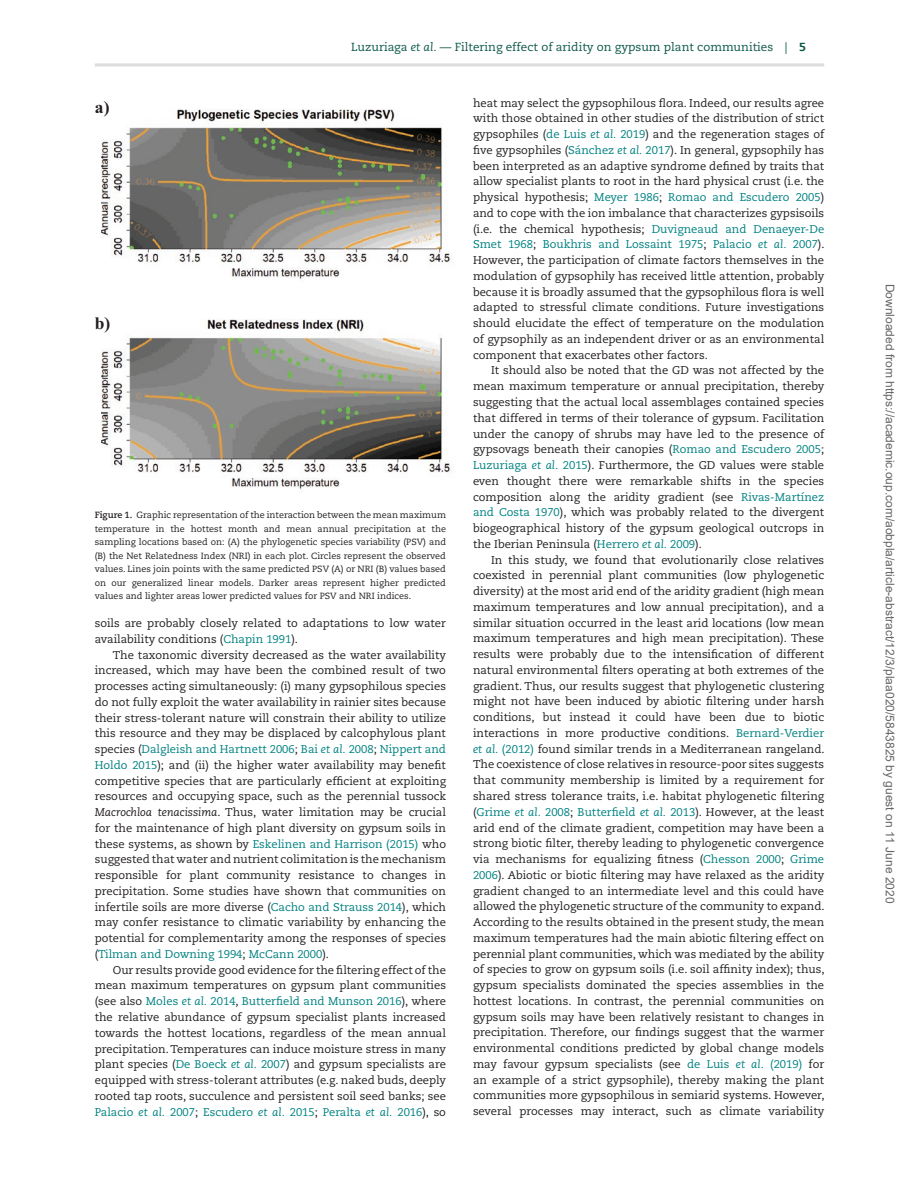
<style>
.page{position:relative;width:919px;height:1187px;background:#fff}
.page>*{position:absolute;margin:0;border:0;box-sizing:border-box;transform-origin:0 0}
.t1{font:700 17.55px "Times New Roman";color:#231f20}
.t2{font:12px "Arial";color:#666}
.t3{font:11.7px "Caecilia LT Std";color:#0d5948}
.t4{font:11.25px/15.8px "Caecilia LT Std";color:#231f20;text-align:justify}
.t5{font:9px/13.5px "Caecilia LT Std";color:#231f20;text-align:justify}
.s1{font-style:italic}
.s2{font-weight:800}
.s3{font-weight:700}
.s4{color:#008181}
.s5{font-style:italic;color:#008181}
</style>
<div class="page">
<hr style="left:95px;top:63px;width:729px;height:3px;background:#dcdddf">
<img style="left:102px;top:109px;width:349px;height:170px">
<img style="left:102px;top:319px;width:349px;height:170px">
<p class="t3" style="left:351px;top:41px;width:456px">Luzuriaga <span class="s1">et al.</span> — Filtering effect of aridity on gypsum plant communities | <span class="s2">5</span></p>
<h1 class="t1" style="left:95px;top:94px;width:16px">a)</h1>
<h1 class="t1" style="left:95px;top:311px;width:17px">b)</h1>
<p class="t5" style="left:95px;top:508px;width:353px"><span class="s3">Figure 1.</span> Graphic representation of the interaction between the mean maximum temperature in the hottest month and mean annual precipitation at the sampling locations based on: (A) the phylogenetic species variability (PSV) and (B) the Net Relatedness Index (NRI) in each plot. Circles represent the observed values. Lines join points with the same predicted PSV (A) or NRI (B) values based on our generalized linear models. Darker areas represent higher predicted values and lighter areas lower predicted values for PSV and NRI indices.</p>
<p class="t4" style="left:95px;top:615px;width:352px">soils are probably closely related to adaptations to low water availability conditions (<span class="s4">Chapin 1991</span>).</p>
<p class="t4" style="left:95px;top:647px;width:353px;text-indent:18px">The taxonomic diversity decreased as the water availability increased, which may have been the combined result of two processes acting simultaneously: (i) many gypsophilous species do not fully exploit the water availability in rainier sites because their stress-tolerant nature will constrain their ability to utilize this resource and they may be displaced by calcophylous plant species (<span class="s4">Dalgleish and Hartnett 2006</span>; <span class="s4">Bai</span> <span class="s5">et al.</span> <span class="s4">2008</span>; <span class="s4">Nippert and Holdo 2015</span>); and (ii) the higher water availability may benefit competitive species that are particularly efficient at exploiting resources and occupying space, such as the perennial tussock <span class="s1">Macrochloa tenacissima</span>. Thus, water limitation may be crucial for the maintenance of high plant diversity on gypsum soils in these systems, as shown by <span class="s4">Eskelinen and Harrison (2015)</span> who suggested that water and nutrient colimitation is the mechanism responsible for plant community resistance to changes in precipitation. Some studies have shown that communities on infertile soils are more diverse (<span class="s4">Cacho and Strauss 2014</span>), which may confer resistance to climatic variability by enhancing the potential for complementarity among the responses of species (<span class="s4">Tilman and Downing 1994</span>; <span class="s4">McCann 2000</span>).</p>
<p class="t4" style="left:95px;top:962px;width:353px;text-indent:18px">Our results provide good evidence for the filtering effect of the mean maximum temperatures on gypsum plant communities (see also <span class="s4">Moles</span> <span class="s5">et al.</span> <span class="s4">2014</span>, <span class="s4">Butterfield and Munson 2016</span>), where the relative abundance of gypsum specialist plants increased towards the hottest locations, regardless of the mean annual precipitation. Temperatures can induce moisture stress in many plant species (<span class="s4">De Boeck</span> <span class="s5">et al.</span> <span class="s4">2007</span>) and gypsum specialists are equipped with stress-tolerant attributes (e.g. naked buds, deeply rooted tap roots, succulence and persistent soil seed banks; see <span class="s4">Palacio</span> <span class="s5">et al.</span> <span class="s4">2007</span>; <span class="s4">Escudero</span> <span class="s5">et al.</span> <span class="s4">2015</span>; <span class="s4">Peralta</span> <span class="s5">et al.</span> <span class="s4">2016</span>), so</p>
<p class="t4" style="left:473px;top:95px;width:353px">heat may select the gypsophilous flora. Indeed, our results agree with those obtained in other studies of the distribution of strict gypsophiles (<span class="s4">de Luis</span> <span class="s5">et al.</span> <span class="s4">2019</span>) and the regeneration stages of five gypsophiles (<span class="s4">Sánchez</span> <span class="s5">et al.</span> <span class="s4">2017</span>). In general, gypsophily has been interpreted as an adaptive syndrome defined by traits that allow specialist plants to root in the hard physical crust (i.e. the physical hypothesis; <span class="s4">Meyer 1986</span>; <span class="s4">Romao and Escudero 2005</span>) and to cope with the ion imbalance that characterizes gypsisoils (i.e. the chemical hypothesis; <span class="s4">Duvigneaud and Denaeyer-De Smet 1968</span>; <span class="s4">Boukhris and Lossaint 1975</span>; <span class="s4">Palacio</span> <span class="s5">et al.</span> <span class="s4">2007</span>).<br>However, the participation of climate factors themselves in the modulation of gypsophily has received little attention, probably because it is broadly assumed that the gypsophilous flora is well adapted to stressful climate conditions. Future investigations should elucidate the effect of temperature on the modulation of gypsophily as an independent driver or as an environmental component that exacerbates other factors.</p>
<p class="t4" style="left:473px;top:363px;width:353px;text-indent:18px">It should also be noted that the GD was not affected by the mean maximum temperature or annual precipitation, thereby suggesting that the actual local assemblages contained species that differed in terms of their tolerance of gypsum. Facilitation under the canopy of shrubs may have led to the presence of gypsovags beneath their canopies (<span class="s4">Romao and Escudero 2005</span>; <span class="s4">Luzuriaga</span> <span class="s5">et al.</span> <span class="s4">2015</span>). Furthermore, the GD values were stable even thought there were remarkable shifts in the species composition along the aridity gradient (see <span class="s4">Rivas-Martínez and Costa 1970</span>), which was probably related to the divergent biogeographical history of the gypsum geological outcrops in the Iberian Peninsula (<span class="s4">Herrero</span> <span class="s5">et al.</span> <span class="s4">2009</span>).</p>
<p class="t4" style="left:473px;top:552px;width:353px;text-indent:18px">In this study, we found that evolutionarily close relatives coexisted in perennial plant communities (low phylogenetic diversity) at the most arid end of the aridity gradient (high mean maximum temperatures and low annual precipitation), and a similar situation occurred in the least arid locations (low mean maximum temperatures and high mean precipitation). These results were probably due to the intensification of different natural environmental filters operating at both extremes of the gradient. Thus, our results suggest that phylogenetic clustering might not have been induced by abiotic filtering under harsh conditions, but instead it could have been due to biotic interactions in more productive conditions. <span class="s4">Bernard-Verdier </span><span class="s5">et al.</span> <span class="s4">(2012)</span> found similar trends in a Mediterranean rangeland.<br>The coexistence of close relatives in resource-poor sites suggests that community membership is limited by a requirement for shared stress tolerance traits, i.e. habitat phylogenetic filtering (<span class="s4">Grime</span> <span class="s5">et al.</span> <span class="s4">2008</span>; <span class="s4">Butterfield</span> <span class="s5">et al.</span> <span class="s4">2013</span>). However, at the least arid end of the climate gradient, competition may have been a strong biotic filter, thereby leading to phylogenetic convergence via mechanisms for equalizing fitness (<span class="s4">Chesson 2000</span>; <span class="s4">Grime 2006</span>). Abiotic or biotic filtering may have relaxed as the aridity gradient changed to an intermediate level and this could have allowed the phylogenetic structure of the community to expand.<br>According to the results obtained in the present study, the mean maximum temperatures had the main abiotic filtering effect on perennial plant communities, which was mediated by the ability of species to grow on gypsum soils (i.e. soil affinity index); thus, gypsum specialists dominated the species assemblies in the hottest locations. In contrast, the perennial communities on gypsum soils may have been relatively resistant to changes in precipitation. Therefore, our findings suggest that the warmer environmental conditions predicted by global change models may favour gypsum specialists (see <span class="s4">de Luis</span> <span class="s5">et al.</span> <span class="s4">(2019)</span> for an example of a strict gypsophile), thereby making the plant communities more gypsophilous in semiarid systems. However, several processes may interact, such as climate variability</p>
<p class="t2" style="left:894px;top:283px;width:621px;rotate:90deg">Downloaded from https://academic.oup.com/aobpla/article-abstract/12/3/plaa020/5843825 by guest on 11 June 2020</p>
</div>
